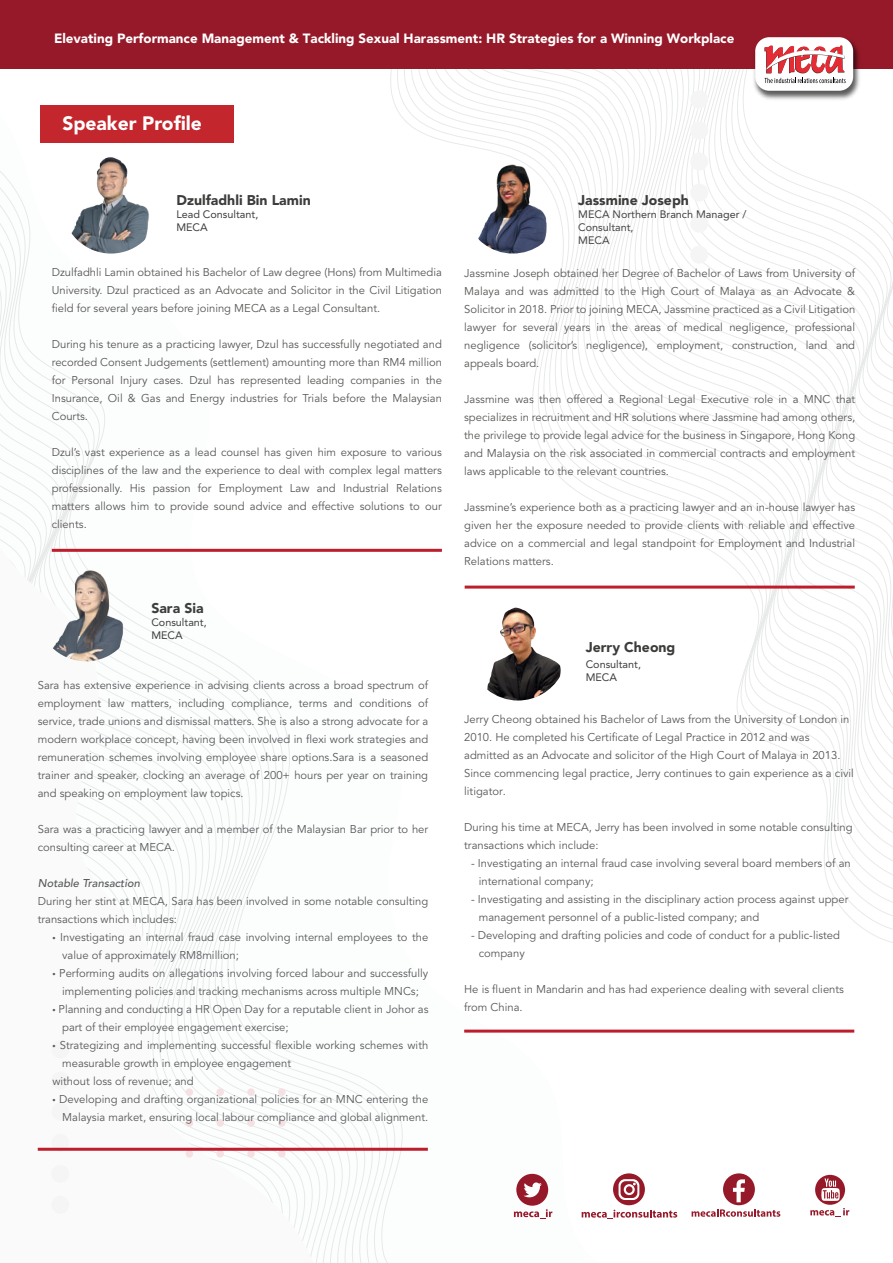
<style>
.page{position:relative;width:893px;height:1263px;background:#fff}
.page>*{position:absolute;margin:0;border:0;box-sizing:border-box;transform-origin:0 0}
.t1{font:900 19.35px "Avenir LT Std";color:#fff}
.t2{font:900 14.1px "Avenir LT Std";color:#3c3c3b}
.t3{font:900 13.35px "Avenir LT Std";color:#fff}
.t4{font:11.25px/18px "Avenir LT Std";color:#57585a}
.t5{font:11.25px/18px "Avenir LT Std";color:#575755;text-align:justify}
.t6{font:italic 500 11.25px "Avenir LT Std";color:#57585a}
.t7{font:10.8px/12.9px "Avenir LT Std";color:#3c3c3b}
.s1{font-family:"Myriad Pro"}
</style>
<div class="page">
<svg style="left:536px;top:68px;width:357px;height:413px"></svg>
<svg style="left:0;top:426px;width:344px;height:837px"></svg>
<svg style="left:186px;top:1088px;width:100px;height:69px"></svg>
<div style="left:690px;top:90px;width:18px;height:18px;background:#f5f5f5;border-radius:50%"></div>
<div style="left:690px;top:121px;width:18px;height:18px;background:#f5f5f5;border-radius:50%"></div>
<div style="left:690px;top:152px;width:18px;height:19px;background:#f5f5f5;border-radius:50%"></div>
<div style="left:690px;top:184px;width:18px;height:18px;background:#f5f5f5;border-radius:50%"></div>
<div style="left:690px;top:215px;width:18px;height:18px;background:#f5f5f5;border-radius:50%"></div>
<div style="left:690px;top:246px;width:18px;height:18px;background:#f5f5f5;border-radius:50%"></div>
<div style="left:51px;top:1040px;width:18px;height:18px;background:#f5f5f5;border-radius:50%"></div>
<div style="left:51px;top:1071px;width:18px;height:18px;background:#f5f5f5;border-radius:50%"></div>
<div style="left:51px;top:1102px;width:18px;height:19px;background:#f5f5f5;border-radius:50%"></div>
<svg style="left:51px;top:1134px;width:18px;height:18px"></svg>
<div style="left:51px;top:1165px;width:18px;height:18px;background:#f5f5f5;border-radius:50%"></div>
<div style="left:51px;top:1196px;width:18px;height:18px;background:#f5f5f5;border-radius:50%"></div>
<div style="left:40px;top:105px;width:193px;height:38px;background:#c3262d"></div>
<hr style="left:52px;top:549px;width:390px;height:3px;background:#be1d2c">
<hr style="left:465px;top:586px;width:390px;height:3px;background:#be1d2c">
<hr style="left:38px;top:1148px;width:390px;height:3px;background:#be1d2c">
<hr style="left:464px;top:1029px;width:390px;height:3px;background:#be1d2c">
<img style="left:62px;top:156px;width:98px;height:98px;border-radius:49px">
<img style="left:478px;top:159px;width:81px;height:95px">
<img style="left:37px;top:564px;width:98px;height:97px;border-radius:49px">
<img style="left:487px;top:608px;width:74px;height:92px">
<svg style="left:692px;top:1173px;width:88px;height:44px"></svg>
<svg style="left:514px;top:1174px;width:38px;height:45px"></svg>
<svg style="left:582px;top:1173px;width:95px;height:46px"></svg>
<svg style="left:810px;top:1175px;width:39px;height:42px"></svg>
<div style="left:0;top:0;width:893px;height:68px;background:#961929"></div>
<img style="left:750px;top:37px;width:112px;height:65px">
<div style="left:755px;top:37px;width:98px;height:54px;background:#fff;border-radius:14px"></div>
<svg style="left:764px;top:38px;width:82px;height:45px"></svg>
<p class="t3" style="left:54px;top:30px;width:682px">Elevating Performance Management &amp; Tackling Sexual Harassment: HR Strategies for a Winning Workplace</p>
<h1 class="t1" style="left:62px;top:112px;width:141px">Speaker Profile</h1>
<p class="t2" style="left:176px;top:191px;width:136px">Dzulfadhli Bin Lamin</p>
<p class="t7" style="left:176px;top:208px;width:83px">Lead Consultant,<br>MECA</p>
<p class="t5" style="left:52px;top:263px;width:392px">Dzulfadhli Lamin obtained his Bachelor of Law degree (Hons) from Multimedia University. Dzul practiced as an Advocate and Solicitor in the Civil Litigation field for several years before joining MECA as a Legal Consultant.</p>
<p class="t5" style="left:52px;top:335px;width:392px">During his tenure as a practicing lawyer, Dzul has successfully negotiated and recorded Consent Judgements (settlement) amounting more than RM4 million for Personal Injury cases. Dzul has represented leading companies in the Insurance, Oil &amp; Gas and Energy industries for Trials before the Malaysian Courts.</p>
<p class="t5" style="left:52px;top:443px;width:392px">Dzul’s vast experience as a lead counsel has given him exposure to various disciplines of the law and the experience to deal with complex legal matters professionally. His passion for Employment Law and Industrial Relations matters allows him to provide sound advice and effective solutions to our clients.</p>
<p class="t2" style="left:151px;top:599px;width:54px">Sara Sia</p>
<p class="t7" style="left:151px;top:615px;width:57px">Consultant,<br>MECA</p>
<p class="t4" style="left:38px;top:676px;width:392px;text-align:justify">Sara has extensive experience in advising clients across a broad spectrum of employment law matters, including compliance, terms and conditions of service, trade unions and dismissal matters. She is also a strong advocate for a modern workplace concept, having been involved in flexi work strategies and remuneration schemes involving employee share options.Sara is a seasoned trainer and speaker, clocking an average of 200+ hours per year on training and speaking on employment law topics.</p>
<p class="t4" style="left:38px;top:820px;width:392px">Sara was a practicing lawyer and a member of the Malaysian Bar prior to her consulting career at MECA.</p>
<p class="t6" style="left:38px;top:877px;width:104px">Notable Transaction</p>
<p class="t4" style="left:38px;top:892px;width:392px">During her stint at MECA, Sara has been involved in some notable consulting transactions which includes:</p>
<p class="t4" style="left:62px;top:928px;width:368px;text-indent:-10px"><span class="s1">•</span> Investigating an internal fraud case involving internal employees to the value of approximately RM8million;</p>
<p class="t4" style="left:52px;top:964px;width:377px;text-align:center"><span class="s1">•</span> Performing audits on allegations involving forced labour and successfully implementing policies and tracking mechanisms across multiple MNCs;</p>
<p class="t4" style="left:62px;top:1000px;width:368px;text-indent:-10px"><span class="s1">•</span> Planning and conducting a HR Open Day for a reputable client in Johor as part of their employee engagement exercise;</p>
<p class="t4" style="left:52px;top:1036px;width:377px"><span class="s1">•</span> Strategizing and implementing successful flexible working schemes with</p>
<p class="t4" style="left:62px;top:1054px;width:230px">measurable growth in employee engagement</p>
<p class="t4" style="left:52px;top:1072px;width:143px">without loss of revenue; and</p>
<p class="t4" style="left:52px;top:1090px;width:377px;text-align:right"><span class="s1">•</span> Developing and drafting organizational policies for an MNC entering the<br>Malaysia market, ensuring local labour compliance and global alignment.</p>
<p class="t2" style="left:578px;top:191px;width:112px">Jassmine Joseph</p>
<p class="t7" style="left:578px;top:208px;width:170px">MECA Northern Branch Manager /<br>Consultant,<br>MECA</p>
<p class="t5" style="left:464px;top:264px;width:393px">Jassmine Joseph obtained her Degree of Bachelor of Laws from University of Malaya and was admitted to the High Court of Malaya as an Advocate &amp; Solicitor in 2018. Prior to joining MECA, Jassmine practiced as a Civil Litigation lawyer for several years in the areas of medical negligence, professional negligence (solicitor’s negligence), employment, construction, land and appeals board.</p>
<p class="t5" style="left:464px;top:390px;width:393px">Jassmine was then offered a Regional Legal Executive role in a MNC that specializes in recruitment and HR solutions where Jassmine had among others, the privilege to provide legal advice for the business in Singapore, Hong Kong and Malaysia on the risk associated in commercial contracts and employment laws applicable to the relevant countries.</p>
<p class="t5" style="left:464px;top:498px;width:392px">Jassmine’s experience both as a practicing lawyer and an in-house lawyer has given her the exposure needed to provide clients with reliable and effective advice on a commercial and legal standpoint for Employment and Industrial Relations matters.</p>
<p class="t2" style="left:586px;top:638px;width:91px">Jerry Cheong</p>
<p class="t7" style="left:586px;top:658px;width:57px">Consultant,<br>MECA</p>
<p class="t4" style="left:464px;top:710px;width:391px">Jerry Cheong obtained his Bachelor of Laws from the University of London in 2010. He completed his Certificate of Legal Practice in 2012 and was admitted as an Advocate and solicitor of the High Court of Malaya in 2013.<br>Since commencing legal practice, Jerry continues to gain experience as a civil litigator.</p>
<p class="t4" style="left:464px;top:818px;width:390px">During his time at MECA, Jerry has been involved in some notable consulting transactions which include:</p>
<p class="t4" style="left:479px;top:854px;width:373px;text-indent:-8px">- Investigating an internal fraud case involving several board members of an international company;</p>
<p class="t4" style="left:479px;top:890px;width:371px;text-indent:-8px">- Investigating and assisting in the disciplinary action process against upper management personnel of a public-listed company; and</p>
<p class="t4" style="left:479px;top:926px;width:363px;text-indent:-8px">- Developing and drafting policies and code of conduct for a public-listed company</p>
<p class="t4" style="left:464px;top:980px;width:381px">He is fluent in Mandarin and has had experience dealing with several clients from China.</p>
</div>
